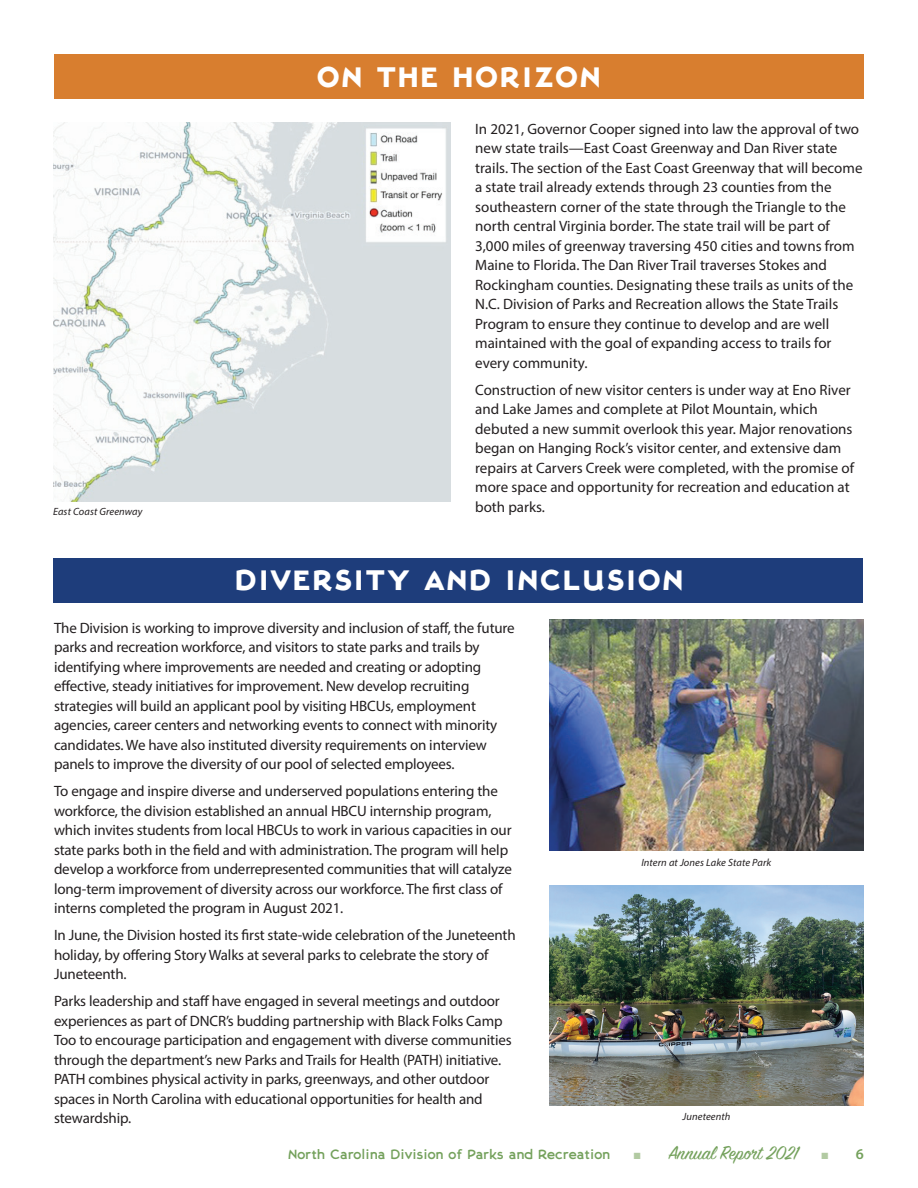
<style>
.page{position:relative;width:918px;height:1188px;background:#fff}
.page>*{position:absolute;margin:0;border:0;box-sizing:border-box;transform-origin:0 0}
.t1{font:800 28.5px "Naturally Wonderful";letter-spacing:.06em;color:#fff}
.t2{font:21px "Sign Painter House Script";color:#74a15c}
.t3{font:15px/19.5px "Myriad Pro";letter-spacing:-.01em;color:#231f20}
.t4{font:600 15px "Myriad Pro";color:#74a15c}
.t5{font:700 13.5px "Naturally Wonderful";color:#74a15c}
.t6{font:italic 10.5px "Myriad Pro";letter-spacing:.01em;color:#231f20}
.s1{color:#b2caa2}
</style>
<div class="page">
<img style="left:53px;top:123px;width:398px;height:378px">
<div style="left:53px;top:558px;width:810px;height:44px;background:#1e3d7b"></div>
<div style="left:54px;top:54px;width:810px;height:44px;background:#d87e2f"></div>
<img style="left:549px;top:886px;width:314px;height:219px">
<img style="left:549px;top:620px;width:314px;height:230px">
<p class="t6" style="left:53px;top:505px;width:91px">East Coast Greenway</p>
<h1 class="t1" style="left:317px;top:54px;width:286px">ON THE HORIZON</h1>
<p class="t3" style="left:475px;top:119px;width:389px">In 2021, Governor Cooper signed into law the approval of two new state trails—East Coast Greenway and Dan River state trails. The section of the East Coast Greenway that will become a state trail already extends through 23 counties from the southeastern corner of the state through the Triangle to the north central Virginia border. The state trail will be part of 3,000 miles of greenway traversing 450 cities and towns from Maine to Florida. The Dan River Trail traverses Stokes and Rockingham counties. Designating these trails as units of the N.C. Division of Parks and Recreation allows the State Trails Program to ensure they continue to develop and are well maintained with the goal of expanding access to trails for every community.</p>
<p class="t3" style="left:475px;top:380px;width:380px">Construction of new visitor centers is under way at Eno River and Lake James and complete at Pilot Mountain, which debuted a new summit overlook this year. Major renovations began on Hanging Rock’s visitor center, and extensive dam repairs at Carvers Creek were completed, with the promise of more space and opportunity for recreation and education at both parks.</p>
<h1 class="t1" style="left:235px;top:557px;width:450px">DIVERSITY AND INCLUSION</h1>
<p class="t3" style="left:54px;top:618px;width:462px">The Division is working to improve diversity and inclusion of staff, the future parks and recreation workforce, and visitors to state parks and trails by identifying where improvements are needed and creating or adopting effective, steady initiatives for improvement. New develop recruiting strategies will build an applicant pool by visiting HBCUs, employment agencies, career centers and networking events to connect with minority candidates. We have also instituted diversity requirements on interview panels to improve the diversity of our pool of selected employees.</p>
<p class="t3" style="left:54px;top:781px;width:459px">To engage and inspire diverse and underserved populations entering the workforce, the division established an annual HBCU internship program, which invites students from local HBCUs to work in various capacities in our state parks both in the field and with administration. The program will help develop a workforce from underrepresented communities that will catalyze long-term improvement of diversity across our workforce. The first class of interns completed the program in August 2021.</p>
<p class="t3" style="left:54px;top:925px;width:463px">In June, the Division hosted its first state-wide celebration of the Juneteenth holiday, by offering Story Walks at several parks to celebrate the story of<br>Juneteenth.</p>
<p class="t3" style="left:54px;top:991px;width:459px">Parks leadership and staff have engaged in several meetings and outdoor experiences as part of DNCR’s budding partnership with Black Folks Camp Too to encourage participation and engagement with diverse communities through the department’s new Parks and Trails for Health (PATH) initiative.<br>PATH combines physical activity in parks, greenways, and other outdoor spaces in North Carolina with educational opportunities for health and stewardship.</p>
<p class="t6" style="left:641px;top:856px;width:131px">Intern at Jones Lake State Park</p>
<p class="t6" style="left:683px;top:1110px;width:49px">Juneteenth</p>
<p class="t5" style="left:288px;top:1145px;width:324px">North Carolina Division of Parks and Recreation</p>
<h2 class="t2" style="left:634px;top:1140px;width:166px"><span class="s1">■</span> Annual Report 2021</h2>
<p class="t4" style="left:821px;top:1145px;width:44px"><span class="s1">■</span> 6</p>
</div>
